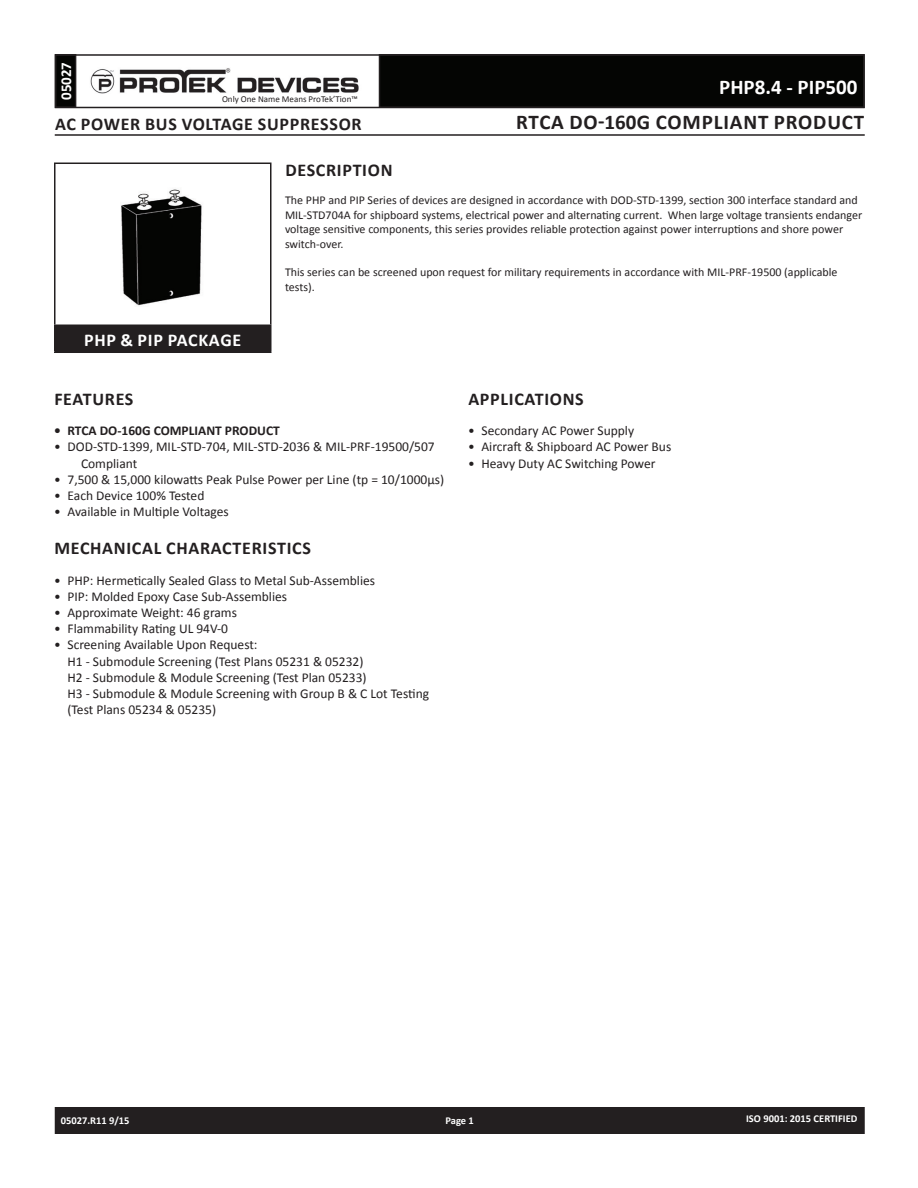
<style>
.page{position:relative;width:918px;height:1188px;background:#fff}
.page>*{position:absolute;margin:0;border:0;box-sizing:border-box;transform-origin:0 0}
.t1{font:700 21px "Calibri";letter-spacing:.04em;color:#231f20}
.t2{font:700 21px "Calibri";color:#fff}
.t3{font:700 18px "Calibri";letter-spacing:.04em;color:#231f20}
.t4{font:700 18px "Calibri";letter-spacing:.04em;color:#fff}
.t5{font:700 15px "Calibri";color:#fff}
.t6{font:13.5px/16.2px "Calibri";color:#231f20}
.t7{font:700 13.5px "Calibri";color:#231f20}
.t8{font:12px/14.4px "Calibri";color:#231f20}
.t9{font:700 10.5px "Calibri";color:#fff}
.t10{font:9px "Calibri";color:#231f20}
</style>
<div class="page">
<div style="left:56px;top:1108px;width:808px;height:25px;background:#231f20"></div>
<div style="left:55px;top:1107px;width:810px;height:27px;border:2px solid #231f20"></div>
<div style="left:56px;top:55px;width:20px;height:52px;background:#040503"></div>
<div style="left:55px;top:54px;width:21px;height:54px;border:2px solid #231f20"></div>
<div style="left:380px;top:55px;width:484px;height:52px;background:#040503"></div>
<div style="left:55px;top:54px;width:810px;height:54px;border:2px solid #231f20"></div>
<img style="left:90px;top:68px;width:269px;height:26px">
<hr style="left:55px;top:134px;width:810px;height:2px;background:#231f20">
<img style="left:56px;top:189px;width:214px;height:136px">
<div style="left:55px;top:325px;width:216px;height:27px;background:#231f20"></div>
<hr style="left:54px;top:163px;width:218px;height:1px;background:#231f20">
<hr style="left:54px;top:164px;width:2px;height:161px;background:#231f20">
<hr style="left:270px;top:164px;width:2px;height:161px;background:#231f20">
<hr style="left:54px;top:325px;width:218px;height:1px;background:#231f20">
<hr style="left:54px;top:326px;width:2px;height:26px;background:#231f20">
<hr style="left:270px;top:326px;width:2px;height:26px;background:#231f20">
<hr style="left:54px;top:352px;width:218px;height:1px;background:#231f20">
<p class="t5" style="left:56px;top:100px;width:40px;rotate:-90deg">05027</p>
<p class="t10" style="left:222px;top:93px;width:137px">Only One Name Means ProTek’Tion™</p>
<h2 class="t3" style="left:55px;top:112px;width:308px">AC POWER BUS VOLTAGE SUPPRESSOR</h2>
<h1 class="t2" style="left:719px;top:74px;width:140px">PHP8.4 - PIP500</h1>
<h1 class="t1" style="left:516px;top:109px;width:350px">RTCA DO-160G COMPLIANT PRODUCT</h1>
<h2 class="t4" style="left:84px;top:328px;width:159px">PHP &amp; PIP PACKAGE</h2>
<h2 class="t3" style="left:285px;top:158px;width:109px">DESCRIPTION</h2>
<p class="t8" style="left:285px;top:193px;width:579px">The PHP and PIP Series of devices are designed in accordance with DOD-STD-1399, section 300 interface standard and MIL-STD704A for shipboard systems, electrical power and alternating current. When large voltage transients endanger voltage sensitive components, this series provides reliable protection against power interruptions and shore power switch-over.</p>
<p class="t8" style="left:285px;top:265px;width:554px">This series can be screened upon request for military requirements in accordance with MIL-PRF-19500 (applicable tests).</p>
<h2 class="t3" style="left:54px;top:387px;width:81px">FEATURES</h2>
<p class="t7" style="left:54px;top:422px;width:227px">• RTCA DO-160G COMPLIANT PRODUCT</p>
<p class="t6" style="left:81px;top:439px;width:355px;text-indent:-27px">• DOD-STD-1399, MIL-STD-704, MIL-STD-2036 &amp; MIL-PRF-19500/507<br>Compliant</p>
<p class="t6" style="left:54px;top:471px;width:392px">• 7,500 &amp; 15,000 kilowatts Peak Pulse Power per Line (tp = 10/1000µs)</p>
<p class="t6" style="left:54px;top:487px;width:152px">• Each Device 100% Tested</p>
<p class="t6" style="left:54px;top:504px;width:176px">• Available in Multiple Voltages</p>
<h2 class="t3" style="left:54px;top:536px;width:258px">MECHANICAL CHARACTERISTICS</h2>
<p class="t6" style="left:54px;top:572px;width:323px">• PHP: Hermetically Sealed Glass to Metal Sub-Assemblies</p>
<p class="t6" style="left:54px;top:588px;width:235px">• PIP: Molded Epoxy Case Sub-Assemblies</p>
<p class="t6" style="left:54px;top:604px;width:184px">• Approximate Weight: 46 grams</p>
<p class="t6" style="left:54px;top:621px;width:176px">• Flammability Rating UL 94V-0</p>
<p class="t6" style="left:68px;top:637px;width:363px;text-indent:-14px">• Screening Available Upon Request:<br>H1 - Submodule Screening (Test Plans 05231 &amp; 05232)<br>H2 - Submodule &amp; Module Screening (Test Plan 05233)<br>H3 - Submodule &amp; Module Screening with Group B &amp; C Lot Testing (Test Plans 05234 &amp; 05235)</p>
<h2 class="t3" style="left:468px;top:387px;width:117px">APPLICATIONS</h2>
<p class="t6" style="left:468px;top:423px;width:168px">• Secondary AC Power Supply</p>
<p class="t6" style="left:468px;top:439px;width:205px">• Aircraft &amp; Shipboard AC Power Bus</p>
<p class="t6" style="left:468px;top:455px;width:189px">• Heavy Duty AC Switching Power</p>
<p class="t9" style="left:61px;top:1114px;width:70px">05027.R11 9/15</p>
<p class="t9" style="left:446px;top:1114px;width:30px">Page 1</p>
<p class="t9" style="left:746px;top:1112px;width:113px">ISO 9001: 2015 CERTIFIED</p>
</div>
